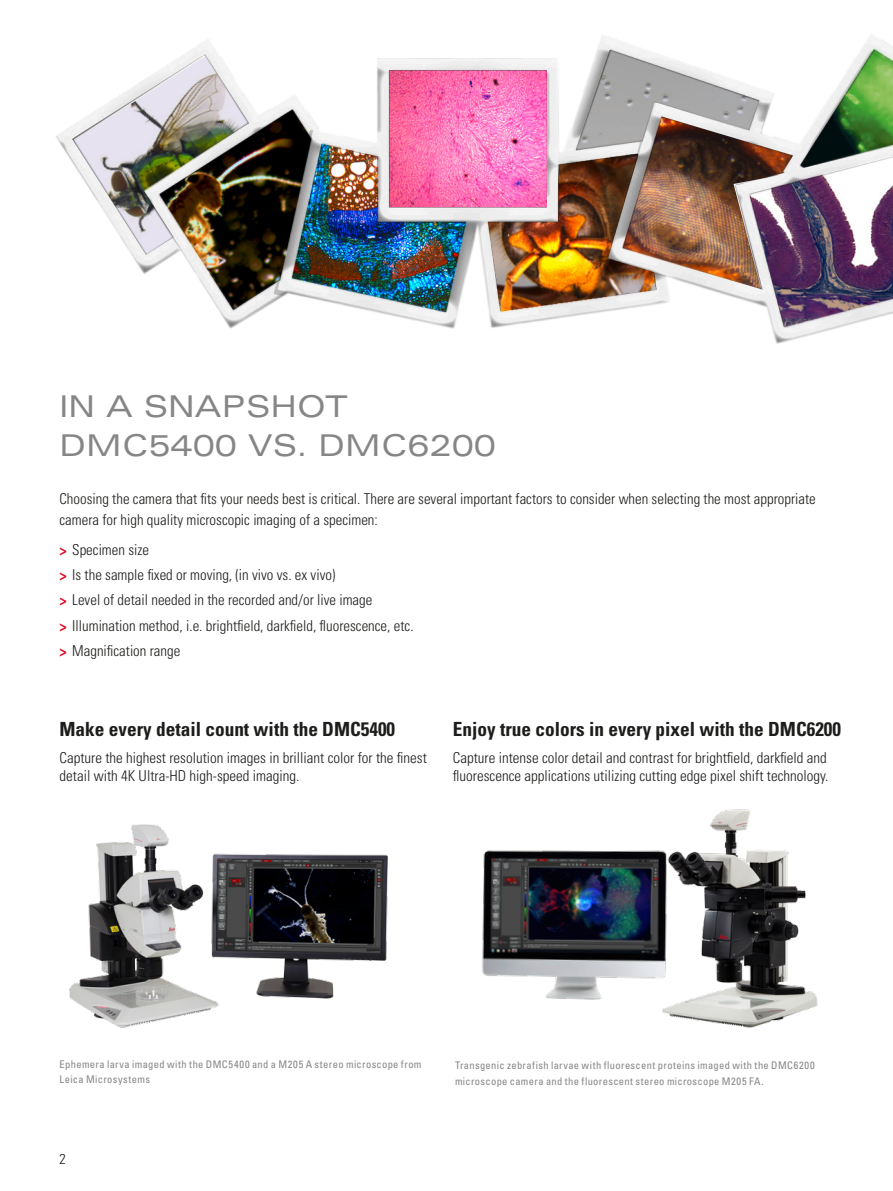
<style>
.page{position:relative;width:893px;height:1191px;background:#fff}
.page>*{position:absolute;margin:0;border:0;box-sizing:border-box;transform-origin:0 0}
.t1{font:expanded 30px/39px "Univers LT Std";color:#868686}
.t2{font:700 condensed 19.5px "Univers LT Std";color:#1d1d1b}
.t3{font:300 condensed 15px/25.2px "Univers LT Std";color:#1d1d1b}
.t4{font:300 condensed 14.25px "Univers LT Std";color:#1d1d1b}
.t5{font:condensed 10.5px/15.8px "Univers LT Std";letter-spacing:.035em;color:#868686}
.s1{font-family:"Univers Cond";font-weight:700;font-stretch:normal;color:#e40420}
</style>
<div class="page">
<img style="left:69px;top:824px;width:319px;height:204px">
<img style="left:482px;top:850px;width:96px;height:150px">
<img style="left:578px;top:809px;width:240px;height:219px">
<img style="left:56px;top:35px;width:837px;height:309px">
<h1 class="t1" style="left:60px;top:387px;width:438px">IN A SNAPSHOT<br>DMC5400 VS. DMC6200</h1>
<p class="t3" style="left:60px;top:488px;width:758px;line-height:21px">Choosing the camera that fits your needs best is critical. There are several important factors to consider when selecting the most appropriate camera for high quality microscopic imaging of a specimen:</p>
<p class="t3" style="left:60px;top:537px;width:356px"><span class="s1">&gt;</span> Specimen size<br><span class="s1">&gt;</span> Is the sample fixed or moving, (in vivo vs. ex vivo)<br><span class="s1">&gt;</span> Level of detail needed in the recorded and/or live image<br><span class="s1">&gt;</span> Illumination method, i.e. brightfield, darkfield, fluorescence, etc. <span class="s1">&gt;</span> Magnification range</p>
<h2 class="t2" style="left:60px;top:717px;width:337px">Make every detail count with the DMC5400</h2>
<p class="t3" style="left:60px;top:748px;width:369px;line-height:18px">Capture the highest resolution images in brilliant color for the finest detail with 4K Ultra-HD high-speed imaging.</p>
<h2 class="t2" style="left:453px;top:717px;width:390px">Enjoy true colors in every pixel with the DMC6200</h2>
<p class="t3" style="left:453px;top:748px;width:377px;line-height:18px">Capture intense color detail and contrast for brightfield, darkfield and fluorescence applications utilizing cutting edge pixel shift technology.</p>
<p class="t5" style="left:60px;top:1055px;width:364px">Ephemera larva imaged with the DMC5400 and a M205 A stereo microscope from<br>Leica Microsystems</p>
<p class="t5" style="left:455px;top:1057px;width:361px">Transgenic zebrafish larvae with fluorescent proteins imaged with the DMC6200 microscope camera and the fluorescent stereo microscope M205 FA.</p>
<p class="t4" style="left:60px;top:1150px;width:8px">2</p>
</div>
